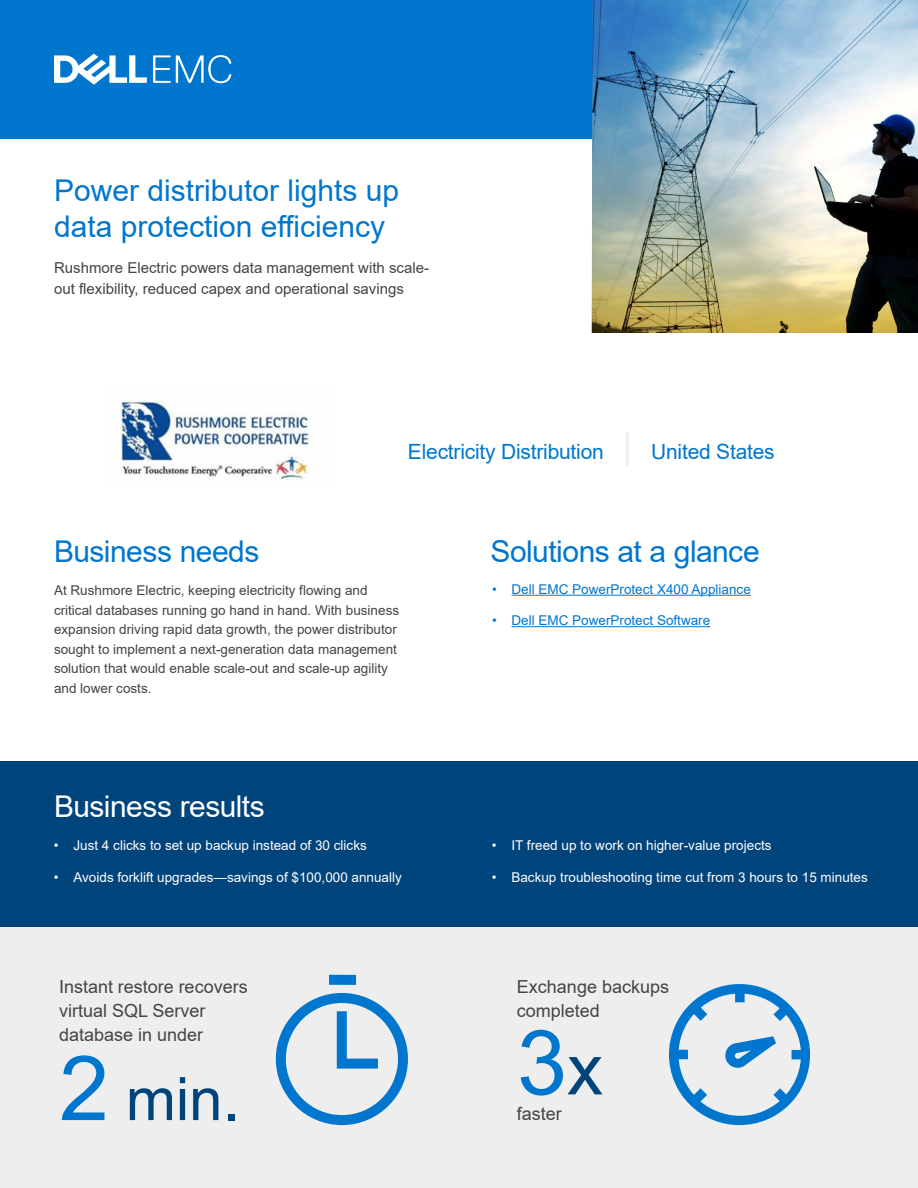
<style>
.page{position:relative;width:918px;height:1188px;background:#fff}
.page>*{position:absolute;margin:0;border:0;box-sizing:border-box;transform-origin:0 0}
.t1{font:90px "Arial";color:#0076ce}
.t2{font:60px "Arial";color:#00447c}
.t3{font:30px/36px "Arial";color:#0076ce}
.t4{font:30px "Arial";letter-spacing:-.02em;color:#0076ce}
.t5{font:30px "Arial";letter-spacing:-.02em;color:#fff}
.t6{font:21px "Arial";letter-spacing:-.01em;color:#0076ce}
.t7{font:18px/24px "Arial";color:#444}
.t8{font:15px/21px "Arial";color:#444}
.t9{font:13.5px/19.5px "Arial";color:#444}
.t10{font:13.5px "Arial";color:#fff}
.t11{font:13.5px "Arial";color:#0076ce}
.s1{font-size:36px;color:#eee}
.s2{font-size:90px;color:#0076ce}
.s3{font-size:72px;color:#00447c}
</style>
<div class="page">
<img style="left:119px;top:401px;width:191px;height:79px">
<div style="left:0;top:0;width:654px;height:138px;background:#0076ce"></div>
<div style="left:0;top:927px;width:459px;height:261px;background:#eee"></div>
<div style="left:459px;top:927px;width:459px;height:261px;background:#eee"></div>
<div style="left:0;top:762px;width:918px;height:165px;background:#00447c"></div>
<img style="left:593px;top:0;width:325px;height:333px">
<hr style="left:512px;top:595px;width:239px;height:1px;background:#0076ce">
<hr style="left:512px;top:626px;width:198px;height:1px;background:#0076ce">
<svg style="left:153px;top:55px;width:78px;height:28px"></svg>
<svg style="left:54px;top:54px;width:93px;height:31px"></svg>
<svg style="left:669px;top:984px;width:141px;height:141px"></svg>
<div style="left:329px;top:975px;width:27px;height:10px;background:#0076ce"></div>
<svg style="left:276px;top:993px;width:132px;height:132px"></svg>
<h3 class="t3" style="left:54px;top:172px;width:347px">Power distributor lights up data protection efficiency</h3>
<p class="t8" style="left:54px;top:257px;width:377px">Rushmore Electric powers data management with scale&shy;out flexibility, reduced capex and operational savings</p>
<h3 class="t6" style="left:408px;top:437px;width:368px">Electricity Distribution <span class="s1">|</span> United States</h3>
<h3 class="t4" style="left:54px;top:531px;width:207px">Business needs</h3>
<p class="t9" style="left:54px;top:581px;width:347px">At Rushmore Electric, keeping electricity flowing and critical databases running go hand in hand. With business expansion driving rapid data growth, the power distributor sought to implement a next-generation data management solution that would enable scale-out and scale-up agility and lower costs.</p>
<h3 class="t4" style="left:490px;top:531px;width:271px">Solutions at a glance</h3>
<p class="t11" style="left:492px;top:580px;width:260px">• Dell EMC PowerProtect X400 Appliance</p>
<p class="t11" style="left:492px;top:611px;width:220px">• Dell EMC PowerProtect Software</p>
<h3 class="t5" style="left:54px;top:785px;width:212px">Business results</h3>
<p class="t10" style="left:54px;top:836px;width:314px">• Just 4 clicks to set up backup instead of 30 clicks</p>
<p class="t10" style="left:54px;top:868px;width:349px">• Avoids forklift upgrades—savings of $100,000 annually</p>
<h3 class="t7" style="left:59px;top:974px;width:190px">Instant restore recovers virtual SQL Server database in under</h3>
<h2 class="t2" style="left:59px;top:1058px;width:182px"><span class="s2">2</span> min.</h2>
<p class="t10" style="left:492px;top:836px;width:281px">• IT freed up to work on higher-value projects</p>
<p class="t10" style="left:492px;top:868px;width:377px">• Backup troubleshooting time cut from 3 hours to 15 minutes</p>
<h3 class="t7" style="left:517px;top:974px;width:154px">Exchange backups completed</h3>
<h1 class="t1" style="left:517px;top:1001px;width:88px">3<span class="s3">x</span></h1>
<h3 class="t7" style="left:517px;top:1102px;width:47px">faster</h3>
</div>
